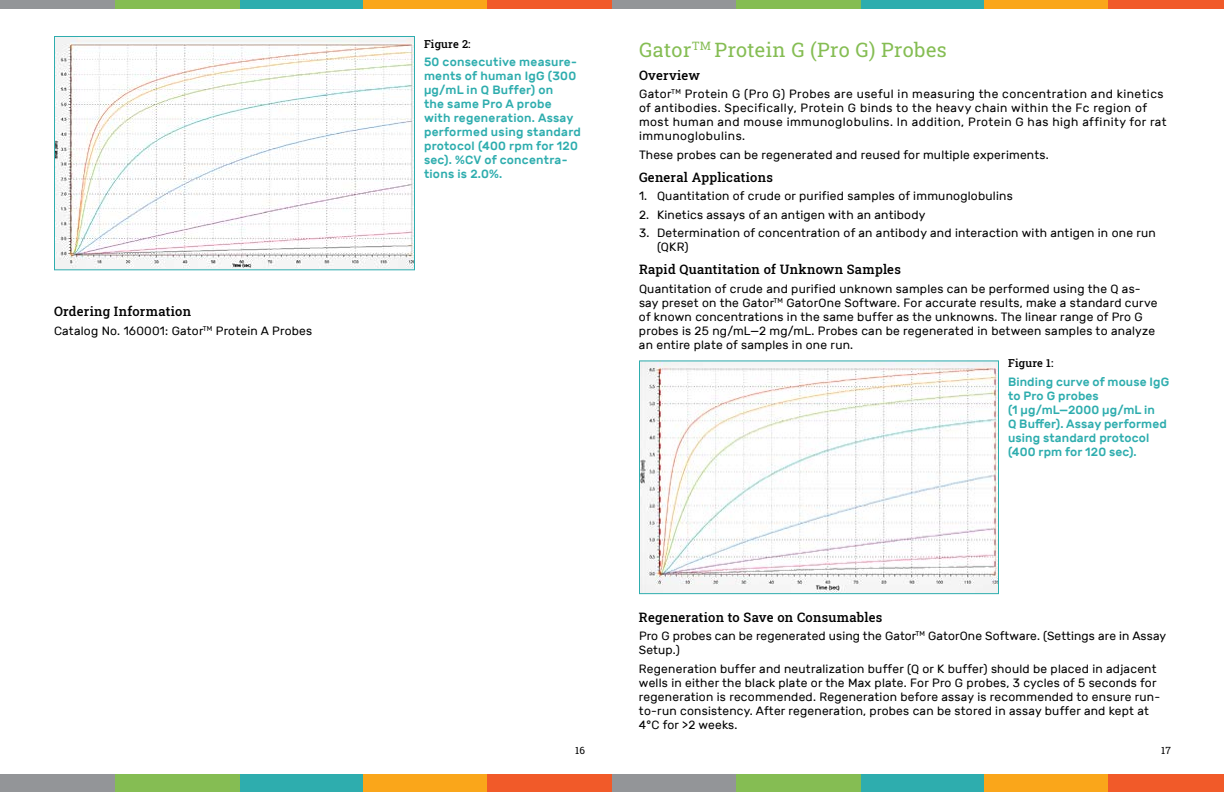
<style>
.page{position:relative;width:1224px;height:792px;background:#fff}
.page>*{position:absolute;margin:0;border:0;box-sizing:border-box;transform-origin:0 0}
.t1{font:20px "Roboto Slab";letter-spacing:.02em;color:#85bd53}
.t2{font:500 13px "Roboto Slab";letter-spacing:.02em;color:#000}
.t3{font:12px/14px "Rubik";letter-spacing:.02em;color:#000}
.t4{font:500 12px/14px "Rubik";letter-spacing:.02em;color:#2eadae}
.t5{font:12px/14px "Rubik";letter-spacing:.04em;color:#000}
.t6{font:500 11px "Roboto Slab";letter-spacing:.02em;color:#000}
.t7{font:10px "Roboto Slab";color:#000}
</style>
<div class="page">
<div style="left:0;top:0;width:115px;height:9px;background:#939598"></div>
<div style="left:239px;top:0;width:125px;height:9px;background:#2eadae"></div>
<div style="left:115px;top:0;width:124px;height:9px;background:#85bd53"></div>
<div style="left:364px;top:0;width:124px;height:9px;background:#faa61a"></div>
<div style="left:488px;top:0;width:124px;height:9px;background:#f15a29"></div>
<div style="left:0;top:774px;width:115px;height:18px;background:#939598"></div>
<div style="left:239px;top:774px;width:125px;height:18px;background:#2eadae"></div>
<div style="left:115px;top:774px;width:124px;height:18px;background:#85bd53"></div>
<div style="left:364px;top:774px;width:124px;height:18px;background:#faa61a"></div>
<div style="left:488px;top:774px;width:124px;height:18px;background:#f15a29"></div>
<div style="left:612px;top:0;width:124px;height:9px;background:#939598"></div>
<div style="left:860px;top:0;width:125px;height:9px;background:#2eadae"></div>
<div style="left:736px;top:0;width:124px;height:9px;background:#85bd53"></div>
<div style="left:985px;top:0;width:124px;height:9px;background:#faa61a"></div>
<div style="left:1109px;top:0;width:115px;height:9px;background:#f15a29"></div>
<div style="left:612px;top:774px;width:124px;height:18px;background:#939598"></div>
<div style="left:860px;top:774px;width:125px;height:18px;background:#2eadae"></div>
<div style="left:736px;top:774px;width:124px;height:18px;background:#85bd53"></div>
<div style="left:985px;top:774px;width:124px;height:18px;background:#faa61a"></div>
<div style="left:1109px;top:774px;width:115px;height:18px;background:#f15a29"></div>
<img style="left:641px;top:362px;width:356px;height:230px">
<div style="left:639px;top:360px;width:360px;height:234px;border:1px solid #2eadae"></div>
<img style="left:56px;top:38px;width:357px;height:230px">
<div style="left:54px;top:36px;width:361px;height:234px;border:1px solid #2eadae"></div>
<p class="t2" style="left:54px;top:302px;width:139px">Ordering Information</p>
<p class="t3" style="left:54px;top:324px;width:260px">Catalog No. 160001: Gator<sup>TM</sup> Protein A Probes</p>
<p class="t6" style="left:424px;top:36px;width:48px">Figure 2:</p>
<p class="t4" style="left:424px;top:55px;width:158px">50 consecutive measure&shy;ments of human IgG (300 μg/mL in Q Buffer) on<br>the same Pro A probe with regeneration. Assay performed using standard protocol (400 rpm for 120 sec). %CV of concentra&shy;tions is 2.0%.</p>
<h1 class="t1" style="left:639px;top:36px;width:309px">Gator<sup>TM</sup> Protein G (Pro G) Probes</h1>
<p class="t2" style="left:639px;top:66px;width:63px">Overview</p>
<p class="t5" style="left:639px;top:88px;width:529px">Gator<sup>TM</sup> Protein G (Pro G) Probes are useful in measuring the concentration and kinetics of antibodies. Specifically, Protein G binds to the heavy chain within the Fc region of most human and mouse immunoglobulins. In addition, Protein G has high affinity for rat immunoglobulins.</p>
<p class="t3" style="left:639px;top:148px;width:411px">These probes can be regenerated and reused for multiple experiments.</p>
<p class="t2" style="left:639px;top:168px;width:135px">General Applications</p>
<p class="t3" style="left:639px;top:190px;width:375px">1. Quantitation of crude or purified samples of immunoglobulins</p>
<p class="t3" style="left:639px;top:208px;width:288px">2. Kinetics assays of an antigen with an antibody</p>
<p class="t3" style="left:657px;top:227px;width:500px;text-indent:-18px">3. Determination of concentration of an antibody and interaction with antigen in one run (QKR)</p>
<p class="t2" style="left:639px;top:261px;width:263px">Rapid Quantitation of Unknown Samples</p>
<p class="t3" style="left:639px;top:282px;width:520px">Quantitation of crude and purified unknown samples can be performed using the Q as&shy;say preset on the Gator<sup>TM</sup> GatorOne Software. For accurate results, make a standard curve of known concentrations in the same buffer as the unknowns. The linear range of Pro G probes is 25 ng/mL—2 mg/mL. Probes can be regenerated in between samples to analyze an entire plate of samples in one run.</p>
<p class="t6" style="left:1008px;top:356px;width:47px">Figure 1:</p>
<p class="t4" style="left:1008px;top:375px;width:163px">Binding curve of mouse IgG to Pro G probes<br>(1 μg/mL—2000 μg/mL in<br>Q Buffer). Assay performed using standard protocol (400 rpm for 120 sec).</p>
<p class="t2" style="left:639px;top:608px;width:245px">Regeneration to Save on Consumables</p>
<p class="t3" style="left:639px;top:630px;width:529px">Pro G probes can be regenerated using the Gator<sup>TM</sup> GatorOne Software. (Settings are in Assay<br>Setup.)</p>
<p class="t3" style="left:639px;top:662px;width:523px">Regeneration buffer and neutralization buffer (Q or K buffer) should be placed in adjacent wells in either the black plate or the Max plate. For Pro G probes, 3 cycles of 5 seconds for regeneration is recommended. Regeneration before assay is recommended to ensure run&shy;to-run consistency. After regeneration, probes can be stored in assay buffer and kept at 4°C for &gt;2 weeks.</p>
<p class="t7" style="left:575px;top:744px;width:11px">16</p>
<p class="t7" style="left:1161px;top:744px;width:11px">17</p>
</div>
